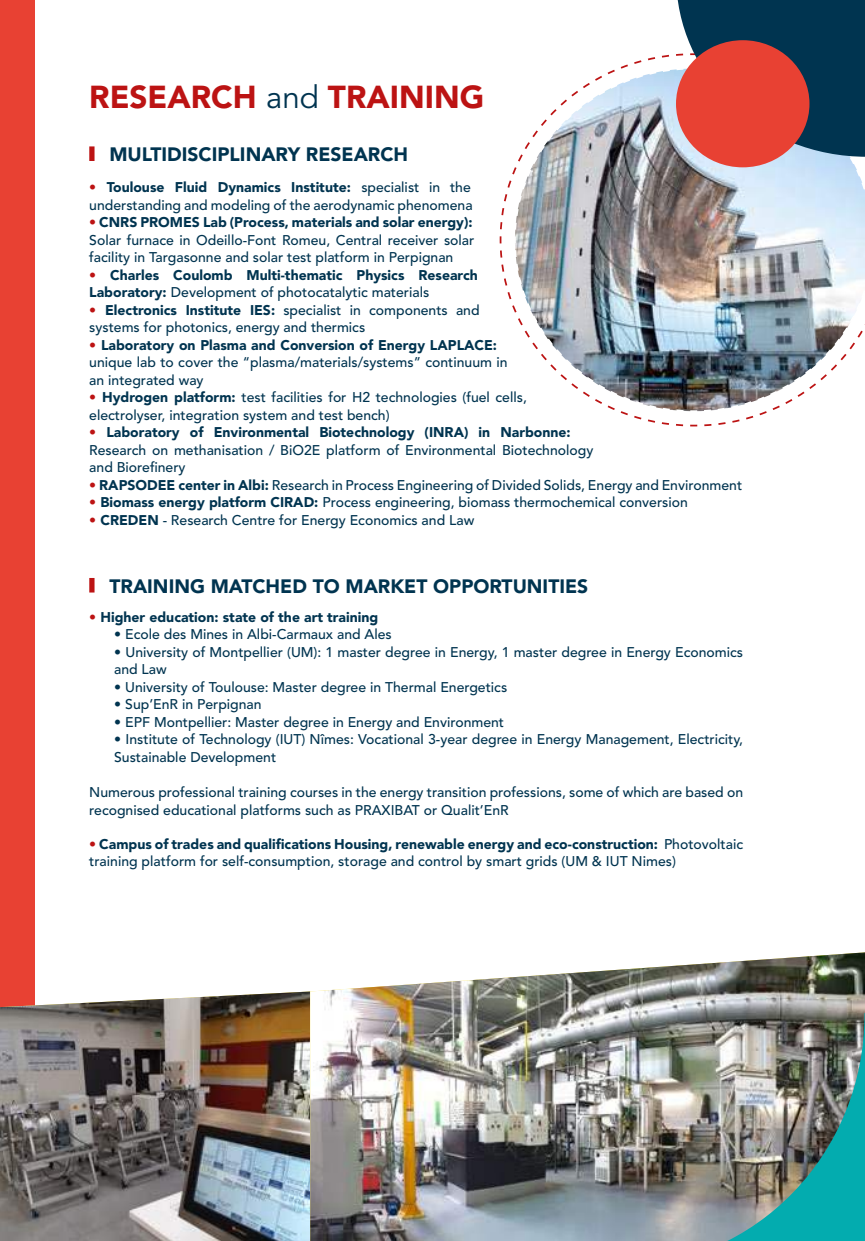
<style>
.page{position:relative;width:865px;height:1241px;background:#fff}
.page>*{position:absolute;margin:0;border:0;box-sizing:border-box;transform-origin:0 0}
.t1{font:900 31.5px "Avenir LT Std";color:#bc1313}
.t2{font:900 19.25px "Avenir LT Std";color:#003450}
.t3{font:500 14px/17.5px "Avenir LT Std";color:#003450}
.t4{font:900 14px/17.5px "Avenir LT Std";color:#003450}
.s1{font-weight:400;color:#003450}
.s2{font-weight:900;color:#bc1313}
.s3{font-weight:900}
.s4{color:#bc1313}
.s5{font-weight:500}
</style>
<div class="page">
<svg style="left:500px;top:250px;width:184px;height:177px"></svg>
<img style="left:513px;top:235px;width:352px;height:178px">
<svg style="left:500px;top:0;width:365px;height:235px"></svg>
<div style="left:676px;top:40px;width:133px;height:127px;background:#e84133;border-radius:50%"></div>
<div style="left:0;top:0;width:35px;height:1022px;background:#e84133"></div>
<img style="left:0;top:991px;width:310px;height:249px">
<img style="left:310px;top:952px;width:555px;height:288px">
<img style="left:619px;top:1012px;width:246px;height:228px">
<div style="left:89px;top:146px;width:6px;height:15px;background:#bc1313"></div>
<div style="left:89px;top:578px;width:6px;height:14px;background:#bc1313"></div>
<h1 class="t1" style="left:89px;top:83px;width:396px">RESEARCH <span class="s1">and</span> TRAINING</h1>
<h2 class="t2" style="left:109px;top:146px;width:300px">MULTIDISCIPLINARY RESEARCH</h2>
<p class="t3" style="left:89px;top:180px;width:385px"><span class="s2">•</span> <span class="s3">Toulouse Fluid Dynamics Institute:</span> specialist in the understanding and modeling of the aerodynamic phenomena</p>
<p class="t3" style="left:89px;top:215px;width:386px"><span class="s2">•</span> <span class="s3">CNRS PROMES Lab (Process, materials and solar energy):<br></span>Solar furnace in Odeillo-Font Romeu, Central receiver solar facility in Targasonne and solar test platform in Perpignan</p>
<p class="t4" style="left:89px;top:267px;width:390px"><span class="s4">•</span> Charles Coulomb Multi-thematic Physics Research<br>Laboratory: <span class="s5">Development of photocatalytic materials</span></p>
<p class="t3" style="left:89px;top:302px;width:392px"><span class="s2">•</span> <span class="s3">Electronics Institute IES:</span> specialist in components and systems for photonics, energy and thermics</p>
<p class="t3" style="left:89px;top:337px;width:420px"><span class="s2">•</span> <span class="s3">Laboratory on Plasma and Conversion of Energy LAPLACE: </span>unique lab to cover the “plasma/materials/systems” continuum in an integrated way</p>
<p class="t3" style="left:89px;top:390px;width:439px"><span class="s2">•</span> <span class="s3">Hydrogen platform:</span> test facilities for H2 technologies (fuel cells, electrolyser, integration system and test bench)</p>
<p class="t3" style="left:89px;top:425px;width:506px"><span class="s2">•</span> <span class="s3">Laboratory of Environmental Biotechnology (INRA) in Narbonne:<br></span>Research on methanisation / BiO2E platform of Environmental Biotechnology and Biorefinery</p>
<p class="t3" style="left:89px;top:477px;width:654px"><span class="s2">•</span> <span class="s3">RAPSODEE center in Albi:</span> Research in Process Engineering of Divided Solids, Energy and Environment</p>
<p class="t3" style="left:89px;top:495px;width:600px"><span class="s2">•</span> <span class="s3">Biomass energy platform CIRAD:</span> Process engineering, biomass thermochemical conversion</p>
<p class="t3" style="left:89px;top:512px;width:386px"><span class="s2">•</span> <span class="s3">CREDEN</span> - Research Centre for Energy Economics and Law</p>
<h2 class="t2" style="left:109px;top:577px;width:480px">TRAINING MATCHED TO MARKET OPPORTUNITIES</h2>
<p class="t4" style="left:89px;top:609px;width:291px"><span class="s4">•</span> Higher education: state of the art training</p>
<p class="t3" style="left:114px;top:627px;width:279px"><span class="s3">•</span> Ecole des Mines in Albi-Carmaux and Ales</p>
<p class="t3" style="left:114px;top:644px;width:630px"><span class="s3">•</span> University of Montpellier (UM): 1 master degree in Energy, 1 master degree in Energy Economics and Law</p>
<p class="t3" style="left:114px;top:679px;width:395px"><span class="s3">•</span> University of Toulouse: Master degree in Thermal Energetics</p>
<p class="t3" style="left:114px;top:697px;width:149px"><span class="s3">•</span> Sup’EnR in Perpignan</p>
<p class="t3" style="left:114px;top:714px;width:391px"><span class="s3">•</span> EPF Montpellier: Master degree in Energy and Environment</p>
<p class="t3" style="left:114px;top:732px;width:630px"><span class="s3">•</span> Institute of Technology (IUT) Nîmes: Vocational 3-year degree in Energy Management, Electricity,<br>Sustainable Development</p>
<p class="t3" style="left:89px;top:784px;width:655px">Numerous professional training courses in the energy transition professions, some of which are based on recognised educational platforms such as PRAXIBAT or Qualit’EnR</p>
<p class="t3" style="left:89px;top:836px;width:655px"><span class="s2">•</span> <span class="s3">Campus of trades and qualifications Housing, renewable energy and eco-construction:</span> Photovoltaic training platform for self-consumption, storage and control by smart grids (UM &amp; IUT Nimes)</p>
</div>
